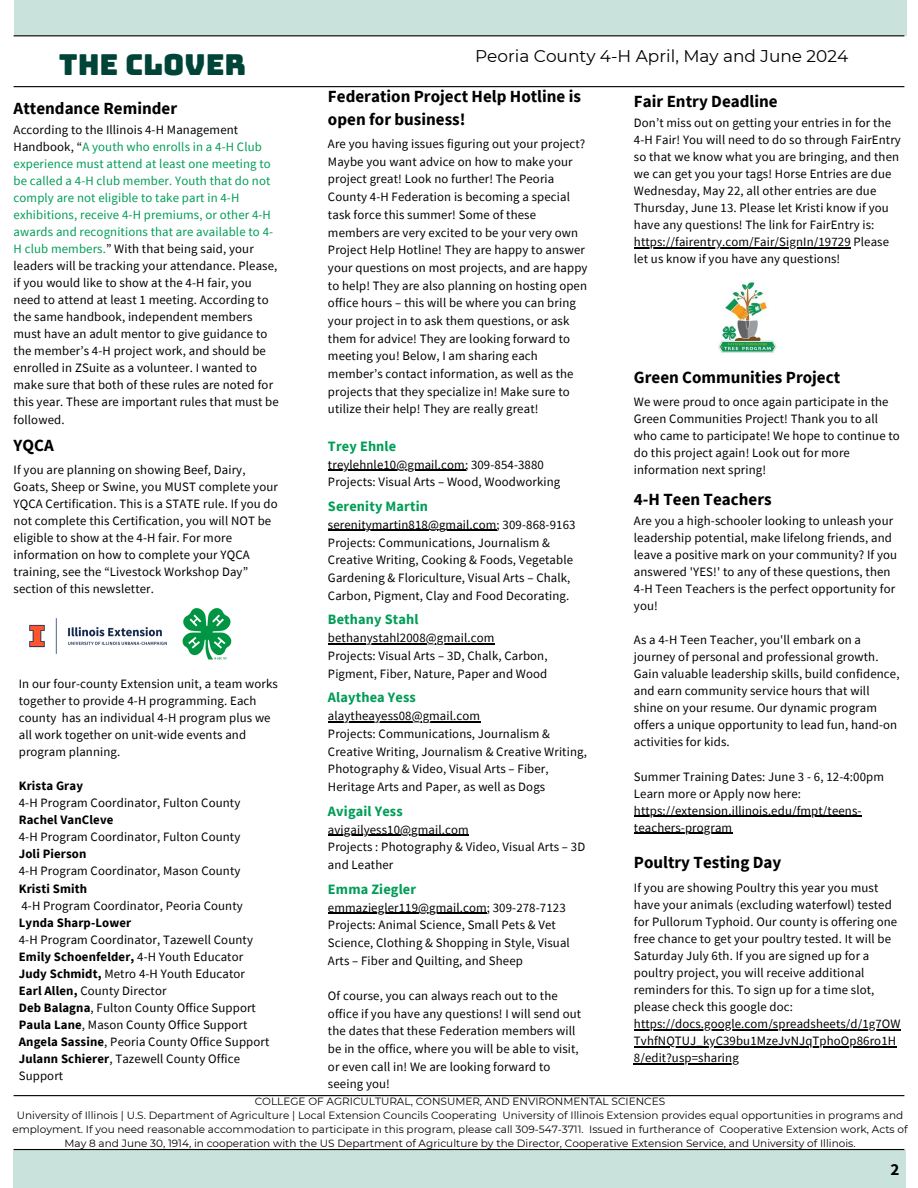
<style>
.page{position:relative;width:918px;height:1188px;background:#fff}
.page>*{position:absolute;margin:0;border:0;box-sizing:border-box;transform-origin:0 0}
.t1{font:28.95px "Bungee";color:#004438}
.t2{font:700 16.95px/23.7px "Source Sans Pro";color:#000}
.t3{font:16.95px "Montserrat";color:#000}
.t4{font:700 14.25px "Source Sans Pro";letter-spacing:.01em;color:#009d56}
.t5{font:12.75px/17.1px "Source Sans Pro";letter-spacing:.01em;color:#000}
.t6{font:10.5px/14px "Montserrat";color:#000;text-align:center}
.s1{color:#009d56}
.s2{font-weight:700}
</style>
<div class="page">
<hr style="left:14px;top:86px;width:890px;height:1px;background:#000">
<div style="left:14px;top:1150px;width:892px;height:38px;background:#c9e3dc"></div>
<hr style="left:14px;top:1149px;width:890px;height:1px;background:#000">
<div style="left:14px;top:0;width:892px;height:36px;background:#c9e3dc"></div>
<hr style="left:14px;top:35px;width:890px;height:1px;background:#000">
<hr style="left:14px;top:1095px;width:890px;height:1px;background:#000">
<img style="left:29px;top:618px;width:138px;height:36px">
<img style="left:182px;top:608px;width:50px;height:52px">
<img style="left:718px;top:282px;width:59px;height:71px">
<hr style="left:634px;top:816px;width:228px;height:1px;background:#000">
<hr style="left:634px;top:833px;width:98px;height:1px;background:#000">
<hr style="left:634px;top:247px;width:217px;height:1px;background:#000">
<hr style="left:328px;top:470px;width:137px;height:1px;background:#000">
<hr style="left:328px;top:530px;width:169px;height:1px;background:#000">
<hr style="left:328px;top:643px;width:166px;height:1px;background:#000">
<hr style="left:328px;top:721px;width:152px;height:1px;background:#000">
<hr style="left:328px;top:835px;width:141px;height:1px;background:#000">
<hr style="left:328px;top:913px;width:159px;height:1px;background:#000">
<hr style="left:634px;top:1029px;width:267px;height:1px;background:#000">
<hr style="left:634px;top:1046px;width:262px;height:1px;background:#000">
<hr style="left:634px;top:1063px;width:105px;height:2px;background:#000">
<h5 class="t1" style="left:59px;top:50px;width:189px">THE CLOVER</h5>
<h5 class="t2" style="left:14px;top:96px;width:165px">Attendance Reminder</h5>
<p class="t5" style="left:14px;top:121px;width:267px">According to the Illinois 4-H Management Handbook, “<span class="s1">A youth who enrolls in a 4-H Club experience must attend at least one meeting to be called a 4-H club member. Youth that do not comply are not eligible to take part in 4-H exhibitions, receive 4-H premiums, or other 4-H awards and recognitions that are available to 4- H club members.</span>” With that being said, your leaders will be tracking your attendance. Please, if you would like to show at the 4-H fair, you need to attend at least 1 meeting. According to the same handbook, independent members must have an adult mentor to give guidance to the member’s 4-H project work, and should be enrolled in ZSuite as a volunteer. I wanted to make sure that both of these rules are noted for this year. These are important rules that must be followed.</p>
<h5 class="t2" style="left:14px;top:433px;width:42px">YQCA</h5>
<h3 class="t5" style="left:14px;top:461px;width:266px">If you are planning on showing Beef, Dairy, Goats, Sheep or Swine, you MUST complete your YQCA Certification. This is a STATE rule. If you do not complete this Certification, you will NOT be eligible to show at the 4-H fair. For more information on how to complete your YQCA training, see the “Livestock Workshop Day” section of this newsletter.</h3>
<h5 class="t5" style="left:19px;top:675px;width:261px">In our four-county Extension unit, a team works together to provide 4-H programming. Each county has an individual 4-H program plus we all work together on unit-wide events and program planning.</h5>
<h5 class="t5" style="left:19px;top:777px;width:223px"><span class="s2">Krista Gray<br></span>4-H Program Coordinator, Fulton County<br><span class="s2">Rachel VanCleve<br></span>4-H Program Coordinator, Fulton County<br><span class="s2">Joli Pierson<br></span>4-H Program Coordinator, Mason County<br><span class="s2">Kristi Smith</span></h5>
<h5 class="t5" style="left:19px;top:896px;width:252px">4-H Program Coordinator, Peoria County <span class="s2">Lynda Sharp-Lower<br></span>4-H Program Coordinator, Tazewell County <span class="s2">Emily Schoenfelder,</span> 4-H Youth Educator <span class="s2">Judy Schmidt,</span> Metro 4-H Youth Educator <span class="s2">Earl Allen,</span> County Director<br><span class="s2">Deb Balagna</span>, Fulton County Office Support <span class="s2">Paula Lane</span>, Mason County Office Support <span class="s2">Angela Sassine</span>, Peoria County Office Support <span class="s2">Julann Schierer</span>, Tazewell County Office Support</h5>
<p class="t3" style="left:475px;top:45px;width:375px">Peoria County 4-H April, May and June 2024</p>
<h2 class="t2" style="left:328px;top:84px;width:255px">Federation Project Help Hotline is open for business!</h2>
<h5 class="t5" style="left:328px;top:135px;width:261px;line-height:17.7px">Are you having issues figuring out your project?<br>Maybe you want advice on how to make your project great! Look no further! The Peoria County 4-H Federation is becoming a special task force this summer! Some of these members are very excited to be your very own Project Help Hotline! They are happy to answer your questions on most projects, and are happy to help! They are also planning on hosting open office hours – this will be where you can bring your project in to ask them questions, or ask them for advice! They are looking forward to meeting you! Below, I am sharing each member’s contact information, as well as the projects that they specialize in! Make sure to utilize their help! They are really great!</h5>
<h5 class="t4" style="left:328px;top:437px;width:70px">Trey Ehnle</h5>
<p class="t5" style="left:328px;top:455px;width:234px;line-height:17.7px">treylehnle10@gmail.com; 309-854-3880<br>Projects: Visual Arts – Wood, Woodworking</p>
<p class="t4" style="left:328px;top:497px;width:102px">Serenity Martin</p>
<h3 class="t5" style="left:328px;top:516px;width:249px;line-height:17.7px">serenitymartin818@gmail.com; 309-868-9163<br>Projects: Communications, Journalism &amp; Creative Writing, Cooking &amp; Foods, Vegetable Gardening &amp; Floriculture, Visual Arts – Chalk, Carbon, Pigment, Clay and Food Decorating.</h3>
<h3 class="t4" style="left:328px;top:610px;width:92px">Bethany Stahl</h3>
<h5 class="t5" style="left:328px;top:629px;width:221px;line-height:17.7px">bethanystahl2008@gmail.com<br>Projects: Visual Arts – 3D, Chalk, Carbon,<br>Pigment, Fiber, Nature, Paper and Wood</h5>
<h5 class="t4" style="left:328px;top:688px;width:89px">Alaythea Yess</h5>
<p class="t5" style="left:328px;top:707px;width:260px;line-height:17.7px">alaytheayess08@gmail.com<br>Projects: Communications, Journalism &amp; Creative Writing, Journalism &amp; Creative Writing, Photography &amp; Video, Visual Arts – Fiber, Heritage Arts and Paper, as well as Dogs</p>
<p class="t4" style="left:328px;top:802px;width:76px">Avigail Yess</p>
<p class="t5" style="left:328px;top:820px;width:259px;line-height:17.7px">avigailyess10@gmail.com<br>Projects : Photography &amp; Video, Visual Arts – 3D and Leather</p>
<p class="t4" style="left:328px;top:880px;width:90px">Emma Ziegler</p>
<p class="t5" style="left:328px;top:898px;width:243px;line-height:17.7px">emmaziegler119@gmail.com; 309-278-7123<br>Projects: Animal Science, Small Pets &amp; Vet Science, Clothing &amp; Shopping in Style, Visual Arts – Fiber and Quilting, and Sheep</p>
<p class="t5" style="left:328px;top:987px;width:255px;line-height:17.7px">Of course, you can always reach out to the office if you have any questions! I will send out the dates that these Federation members will be in the office, where you will be able to visit, or even call in! We are looking forward to seeing you!</p>
<h5 class="t2" style="left:634px;top:89px;width:145px">Fair Entry Deadline</h5>
<h5 class="t5" style="left:634px;top:114px;width:269px">Don’t miss out on getting your entries in for the 4-H Fair! You will need to do so through FairEntry so that we know what you are bringing, and then we can get you your tags! Horse Entries are due Wednesday, May 22, all other entries are due Thursday, June 13. Please let Kristi know if you have any questions! The link for FairEntry is:</h5>
<h3 class="t5" style="left:634px;top:233px;width:257px">https://fairentry.com/Fair/SignIn/19729 Please let us know if you have any questions!</h3>
<h5 class="t2" style="left:634px;top:365px;width:208px">Green Communities Project</h5>
<h5 class="t5" style="left:634px;top:393px;width:267px">We were proud to once again participate in the Green Communities Project! Thank you to all who came to participate! We hope to continue to do this project again! Look out for more information next spring!</h5>
<h2 class="t2" style="left:634px;top:487px;width:139px">4-H Teen Teachers</h2>
<h3 class="t5" style="left:634px;top:512px;width:265px">Are you a high-schooler looking to unleash your leadership potential, make lifelong friends, and leave a positive mark on your community? If you answered 'YES!' to any of these questions, then 4-H Teen Teachers is the perfect opportunity for you!</h3>
<p class="t5" style="left:634px;top:631px;width:267px">As a 4-H Teen Teacher, you'll embark on a journey of personal and professional growth.<br>Gain valuable leadership skills, build confidence, and earn community service hours that will shine on your resume. Our dynamic program offers a unique opportunity to lead fun, hand-on activities for kids.</p>
<p class="t5" style="left:634px;top:767px;width:252px">Summer Training Dates: June 3 - 6, 12-4:00pm<br>Learn more or Apply now here:</p>
<h3 class="t5" style="left:634px;top:802px;width:229px">https://extension.illinois.edu/fmpt/teens-</h3>
<h5 class="t5" style="left:634px;top:819px;width:100px">teachers-program</h5>
<h2 class="t2" style="left:634px;top:850px;width:149px">Poultry Testing Day</h2>
<p class="t5" style="left:634px;top:879px;width:268px">If you are showing Poultry this year you must have your animals (excluding waterfowl) tested for Pullorum Typhoid. Our county is offering one free chance to get your poultry tested. It will be Saturday July 6th. If you are signed up for a poultry project, you will receive additional reminders for this. To sign up for a time slot, please check this google doc: https://docs.google.com/spreadsheets/d/1g7OW TvhfNQTUJ_kyC39bu1MzeJvNJqTphoOp86ro1H 8/edit?usp=sharing</p>
<h5 class="t6" style="left:255px;top:1094px;width:412px">COLLEGE OF AGRICULTURAL, CONSUMER, AND ENVIRONMENTAL SCIENCES</h5>
<h5 class="t6" style="left:12px;top:1108px;width:897px">University of Illinois | U.S. Department of Agriculture | Local Extension Councils Cooperating University of Illinois Extension provides equal opportunities in programs and employment. If you need reasonable accommodation to participate in this program, please call 309-547-3711. Issued in furtherance of Cooperative Extension work, Acts of<br>May 8 and June 30, 1914, in cooperation with the US Department of Agriculture by the Director, Cooperative Extension Service, and University of Illinois.</h5>
<p class="t2" style="left:891px;top:1157px;width:10px">2</p>
</div>
